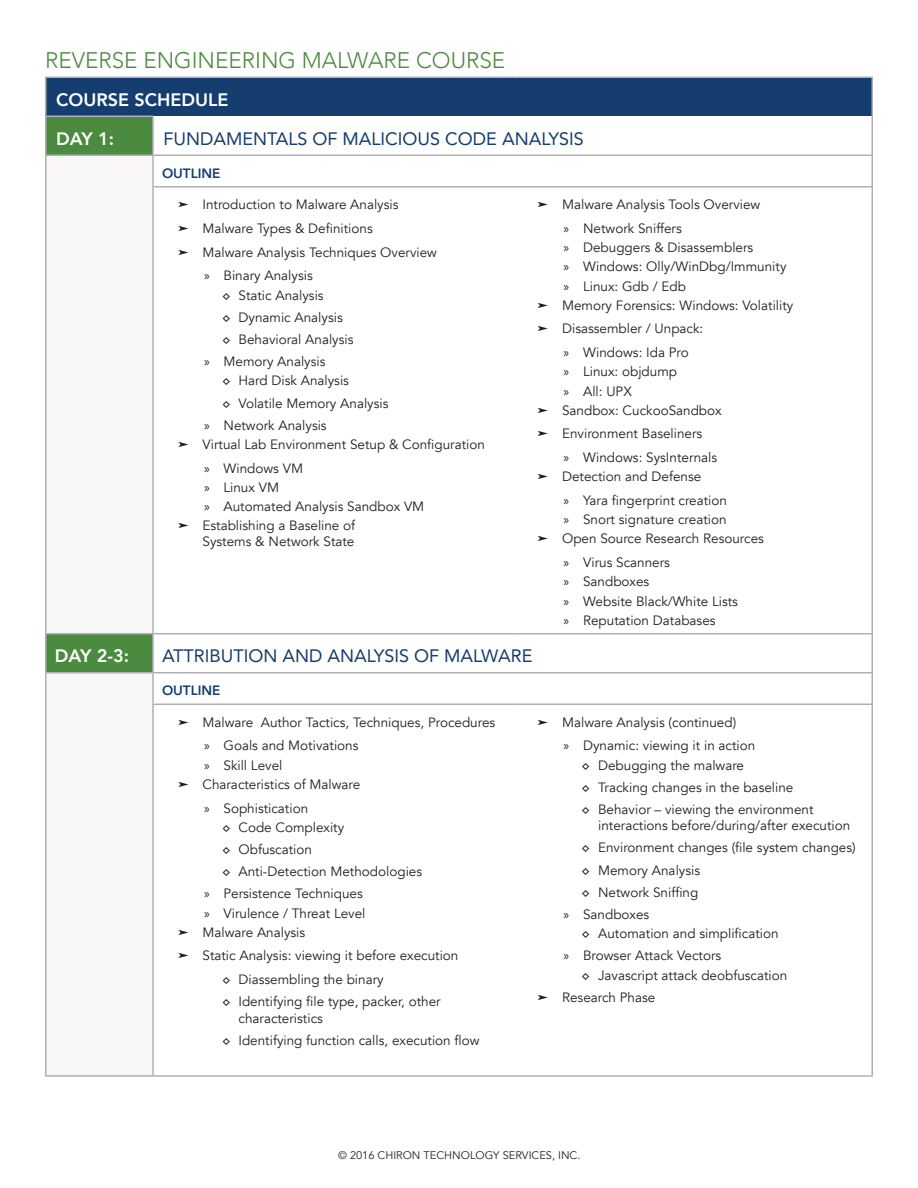
<style>
.page{position:relative;width:918px;height:1188px;background:#fff}
.page>*{position:absolute;margin:0;border:0;box-sizing:border-box;transform-origin:0 0}
.Heading{font:300 22.5px "Avenir";color:#4b8b3f}
.heading_lv3{font:18px "Avenir";color:#163d6f}
.Heading_lv2{font:800 18px "Avenir";color:#fff}
.t1{font:13.5px/16.2px "Avenir";color:#231f20}
.heading_lvl5{font:800 13.5px "Avenir";color:#163d6f}
.t2{font:11.1px "Avenir";color:#231f20}
.s1{font-family:"Monotype Sorts"}
.s2{font-family:"Myriad Pro"}
.s3{font-family:"Lucida Sans"}
</style>
<div class="page">
<div style="left:46px;top:77px;width:826px;height:39px;background:#163d6f"></div>
<div style="left:46px;top:117px;width:106px;height:38px;background:#4b8b3f"></div>
<div style="left:46px;top:156px;width:106px;height:919px;background:#f9f6f7"></div>
<hr style="left:513px;top:186px;width:360px;height:2px;background:#b0b0b4">
<hr style="left:513px;top:633px;width:360px;height:2px;background:#b0b0b4">
<hr style="left:513px;top:704px;width:360px;height:1px;background:#b0b0b4">
<hr style="left:513px;top:1075px;width:360px;height:2px;background:#b0b0b4">
<hr style="left:45px;top:116px;width:109px;height:1px;background:#b0b0b4">
<hr style="left:45px;top:155px;width:108px;height:1px;background:#b0b0b4">
<hr style="left:153px;top:155px;width:360px;height:1px;background:#b0b0b4">
<hr style="left:513px;top:155px;width:360px;height:1px;background:#b0b0b4">
<hr style="left:152px;top:186px;width:361px;height:2px;background:#b0b0b4">
<hr style="left:45px;top:633px;width:108px;height:2px;background:#b0b0b4">
<hr style="left:153px;top:633px;width:360px;height:2px;background:#b0b0b4">
<hr style="left:45px;top:672px;width:108px;height:2px;background:#b0b0b4">
<hr style="left:153px;top:672px;width:360px;height:2px;background:#b0b0b4">
<hr style="left:513px;top:672px;width:360px;height:2px;background:#b0b0b4">
<hr style="left:152px;top:704px;width:361px;height:1px;background:#b0b0b4">
<hr style="left:45px;top:1075px;width:108px;height:2px;background:#b0b0b4">
<hr style="left:153px;top:1075px;width:360px;height:2px;background:#b0b0b4">
<hr style="left:152px;top:117px;width:2px;height:38px;background:#b0b0b4">
<hr style="left:152px;top:156px;width:2px;height:30px;background:#b0b0b4">
<hr style="left:152px;top:188px;width:2px;height:445px;background:#b0b0b4">
<hr style="left:152px;top:635px;width:2px;height:37px;background:#b0b0b4">
<hr style="left:152px;top:674px;width:2px;height:30px;background:#b0b0b4">
<hr style="left:152px;top:705px;width:2px;height:370px;background:#b0b0b4">
<hr style="left:45px;top:77px;width:108px;height:1px;background:#b0b0b4">
<hr style="left:45px;top:78px;width:1px;height:38px;background:#b0b0b4">
<hr style="left:153px;top:77px;width:360px;height:1px;background:#b0b0b4">
<hr style="left:513px;top:77px;width:360px;height:1px;background:#b0b0b4">
<hr style="left:872px;top:78px;width:1px;height:38px;background:#b0b0b4">
<hr style="left:45px;top:117px;width:1px;height:38px;background:#b0b0b4">
<hr style="left:872px;top:116px;width:1px;height:39px;background:#b0b0b4">
<hr style="left:45px;top:156px;width:1px;height:31px;background:#b0b0b4">
<hr style="left:872px;top:156px;width:1px;height:30px;background:#b0b0b4">
<hr style="left:45px;top:187px;width:1px;height:446px;background:#b0b0b4">
<hr style="left:872px;top:188px;width:1px;height:445px;background:#b0b0b4">
<hr style="left:45px;top:635px;width:1px;height:37px;background:#b0b0b4">
<hr style="left:872px;top:635px;width:1px;height:37px;background:#b0b0b4">
<hr style="left:45px;top:674px;width:1px;height:30px;background:#b0b0b4">
<hr style="left:872px;top:674px;width:1px;height:30px;background:#b0b0b4">
<hr style="left:45px;top:704px;width:1px;height:371px;background:#b0b0b4">
<hr style="left:872px;top:705px;width:1px;height:370px;background:#b0b0b4">
<p class="Heading" style="left:45px;top:46px;width:462px">REVERSE ENGINEERING MALWARE COURSE</p>
<p class="Heading_lv2" style="left:56px;top:85px;width:174px">COURSE SCHEDULE</p>
<p class="Heading_lv2" style="left:56px;top:124px;width:59px">DAY 1:</p>
<p class="heading_lv3" style="left:164px;top:124px;width:422px">FUNDAMENTALS OF MALICIOUS CODE ANALYSIS</p>
<p class="heading_lvl5" style="left:162px;top:163px;width:60px">OUTLINE</p>
<p class="t1" style="left:177px;top:197px;width:223px"><span class="s1">³</span> Introduction to Malware Analysis</p>
<p class="t1" style="left:177px;top:220px;width:197px"><span class="s1">³</span> Malware Types &amp; Definitions</p>
<p class="t1" style="left:177px;top:244px;width:262px"><span class="s1">³</span> Malware Analysis Techniques Overview</p>
<p class="t1" style="left:204px;top:268px;width:110px"><span class="s2">»</span> Binary Analysis</p>
<p class="t1" style="left:222px;top:287px;width:103px"><span class="s3">◊</span> Static Analysis</p>
<p class="t1" style="left:222px;top:309px;width:122px"><span class="s3">◊</span> Dynamic Analysis</p>
<p class="t1" style="left:222px;top:331px;width:133px"><span class="s3">◊</span> Behavioral Analysis</p>
<p class="t1" style="left:204px;top:354px;width:123px"><span class="s2">»</span> Memory Analysis</p>
<p class="t1" style="left:222px;top:373px;width:129px"><span class="s3">◊</span> Hard Disk Analysis</p>
<p class="t1" style="left:222px;top:395px;width:168px"><span class="s3">◊</span> Volatile Memory Analysis</p>
<p class="t1" style="left:204px;top:417px;width:124px"><span class="s2">»</span> Network Analysis</p>
<p class="t1" style="left:177px;top:436px;width:310px"><span class="s1">³</span> Virtual Lab Environment Setup &amp; Configuration</p>
<p class="t1" style="left:204px;top:460px;width:101px"><span class="s2">»</span> Windows VM</p>
<p class="t1" style="left:204px;top:479px;width:77px"><span class="s2">»</span> Linux VM</p>
<p class="t1" style="left:204px;top:499px;width:222px"><span class="s2">»</span> Automated Analysis Sandbox VM</p>
<p class="t1" style="left:177px;top:518px;width:180px;text-align:right"><span class="s1">³</span> Establishing a Baseline of<br>Systems &amp; Network State</p>
<p class="t1" style="left:537px;top:197px;width:225px"><span class="s1">³</span> Malware Analysis Tools Overview</p>
<p class="t1" style="left:564px;top:220px;width:120px"><span class="s2">»</span> Network Sniffers</p>
<p class="t1" style="left:564px;top:240px;width:191px"><span class="s2">»</span> Debuggers &amp; Disassemblers</p>
<p class="t1" style="left:564px;top:259px;width:224px"><span class="s2">»</span> Windows: Olly/WinDbg/Immunity</p>
<p class="t1" style="left:564px;top:278px;width:124px"><span class="s2">»</span> Linux: Gdb / Edb</p>
<p class="t1" style="left:537px;top:297px;width:258px"><span class="s1">³</span> Memory Forensics: Windows: Volatility</p>
<p class="t1" style="left:537px;top:321px;width:168px"><span class="s1">³</span> Disassembler / Unpack:</p>
<p class="t1" style="left:564px;top:345px;width:127px"><span class="s2">»</span> Windows: Ida Pro</p>
<p class="t1" style="left:564px;top:364px;width:115px"><span class="s2">»</span> Linux: objdump</p>
<p class="t1" style="left:564px;top:383px;width:70px"><span class="s2">»</span> All: UPX</p>
<p class="t1" style="left:537px;top:402px;width:187px"><span class="s1">³</span> Sandbox: CuckooSandbox</p>
<p class="t1" style="left:537px;top:426px;width:167px"><span class="s1">³</span> Environment Baseliners</p>
<p class="t1" style="left:564px;top:450px;width:155px"><span class="s2">»</span> Windows: SysInternals</p>
<p class="t1" style="left:537px;top:469px;width:166px"><span class="s1">³</span> Detection and Defense</p>
<p class="t1" style="left:564px;top:493px;width:165px"><span class="s2">»</span> Yara fingerprint creation</p>
<p class="t1" style="left:564px;top:512px;width:164px"><span class="s2">»</span> Snort signature creation</p>
<p class="t1" style="left:537px;top:531px;width:229px"><span class="s1">³</span> Open Source Research Resources</p>
<p class="t1" style="left:564px;top:555px;width:108px"><span class="s2">»</span> Virus Scanners</p>
<p class="t1" style="left:564px;top:574px;width:87px"><span class="s2">»</span> Sandboxes</p>
<p class="t1" style="left:564px;top:593px;width:176px"><span class="s2">»</span> Website Black/White Lists</p>
<p class="t1" style="left:564px;top:612px;width:154px"><span class="s2">»</span> Reputation Databases</p>
<p class="Heading_lv2" style="left:55px;top:642px;width:76px">DAY 2-3:</p>
<p class="heading_lv3" style="left:162px;top:642px;width:372px">ATTRIBUTION AND ANALYSIS OF MALWARE</p>
<p class="heading_lvl5" style="left:162px;top:680px;width:60px">OUTLINE</p>
<p class="t1" style="left:177px;top:714px;width:320px"><span class="s1">³</span> Malware Author Tactics, Techniques, Procedures</p>
<p class="t1" style="left:204px;top:738px;width:156px"><span class="s2">»</span> Goals and Motivations</p>
<p class="t1" style="left:204px;top:757px;width:80px"><span class="s2">»</span> Skill Level</p>
<p class="t1" style="left:177px;top:776px;width:185px"><span class="s1">³</span> Characteristics of Malware</p>
<p class="t1" style="left:204px;top:800px;width:106px"><span class="s2">»</span> Sophistication</p>
<p class="t1" style="left:222px;top:819px;width:124px"><span class="s3">◊</span> Code Complexity</p>
<p class="t1" style="left:222px;top:841px;width:92px"><span class="s3">◊</span> Obfuscation</p>
<p class="t1" style="left:222px;top:864px;width:202px"><span class="s3">◊</span> Anti-Detection Methodologies</p>
<p class="t1" style="left:204px;top:886px;width:160px"><span class="s2">»</span> Persistence Techniques</p>
<p class="t1" style="left:204px;top:905px;width:163px"><span class="s2">»</span> Virulence / Threat Level</p>
<p class="t1" style="left:177px;top:924px;width:130px"><span class="s1">³</span> Malware Analysis</p>
<p class="t1" style="left:177px;top:948px;width:283px"><span class="s1">³</span> Static Analysis: viewing it before execution</p>
<p class="t1" style="left:222px;top:972px;width:163px"><span class="s3">◊</span> Diassembling the binary</p>
<p class="t1" style="left:238px;top:994px;width:204px;text-indent:-16px"><span class="s3">◊</span> Identifying file type, packer, other characteristics</p>
<p class="t1" style="left:222px;top:1032px;width:259px"><span class="s3">◊</span> Identifying function calls, execution flow</p>
<p class="t1" style="left:537px;top:714px;width:201px"><span class="s1">³</span> Malware Analysis (continued)</p>
<p class="t1" style="left:564px;top:738px;width:193px"><span class="s2">»</span> Dynamic: viewing it in action</p>
<p class="t1" style="left:582px;top:757px;width:164px"><span class="s3">◊</span> Debugging the malware</p>
<p class="t1" style="left:582px;top:779px;width:213px"><span class="s3">◊</span> Tracking changes in the baseline</p>
<p class="t1" style="left:598px;top:802px;width:254px;text-indent:-16px"><span class="s3">◊</span> Behavior – viewing the environment interactions before/during/after execution</p>
<p class="t1" style="left:582px;top:840px;width:276px"><span class="s3">◊</span> Environment changes (file system changes)</p>
<p class="t1" style="left:582px;top:862px;width:120px"><span class="s3">◊</span> Memory Analysis</p>
<p class="t1" style="left:582px;top:884px;width:118px"><span class="s3">◊</span> Network Sniffing</p>
<p class="t1" style="left:564px;top:907px;width:87px"><span class="s2">»</span> Sandboxes</p>
<p class="t1" style="left:582px;top:926px;width:198px"><span class="s3">◊</span> Automation and simplification</p>
<p class="t1" style="left:564px;top:948px;width:159px"><span class="s2">»</span> Browser Attack Vectors</p>
<p class="t1" style="left:582px;top:967px;width:207px"><span class="s3">◊</span> Javascript attack deobfuscation</p>
<p class="t1" style="left:537px;top:989px;width:120px"><span class="s1">³</span> Research Phase</p>
<p class="t2" style="left:338px;top:1148px;width:244px">© 2016 CHIRON TECHNOLOGY SERVICES, INC.</p>
</div>
